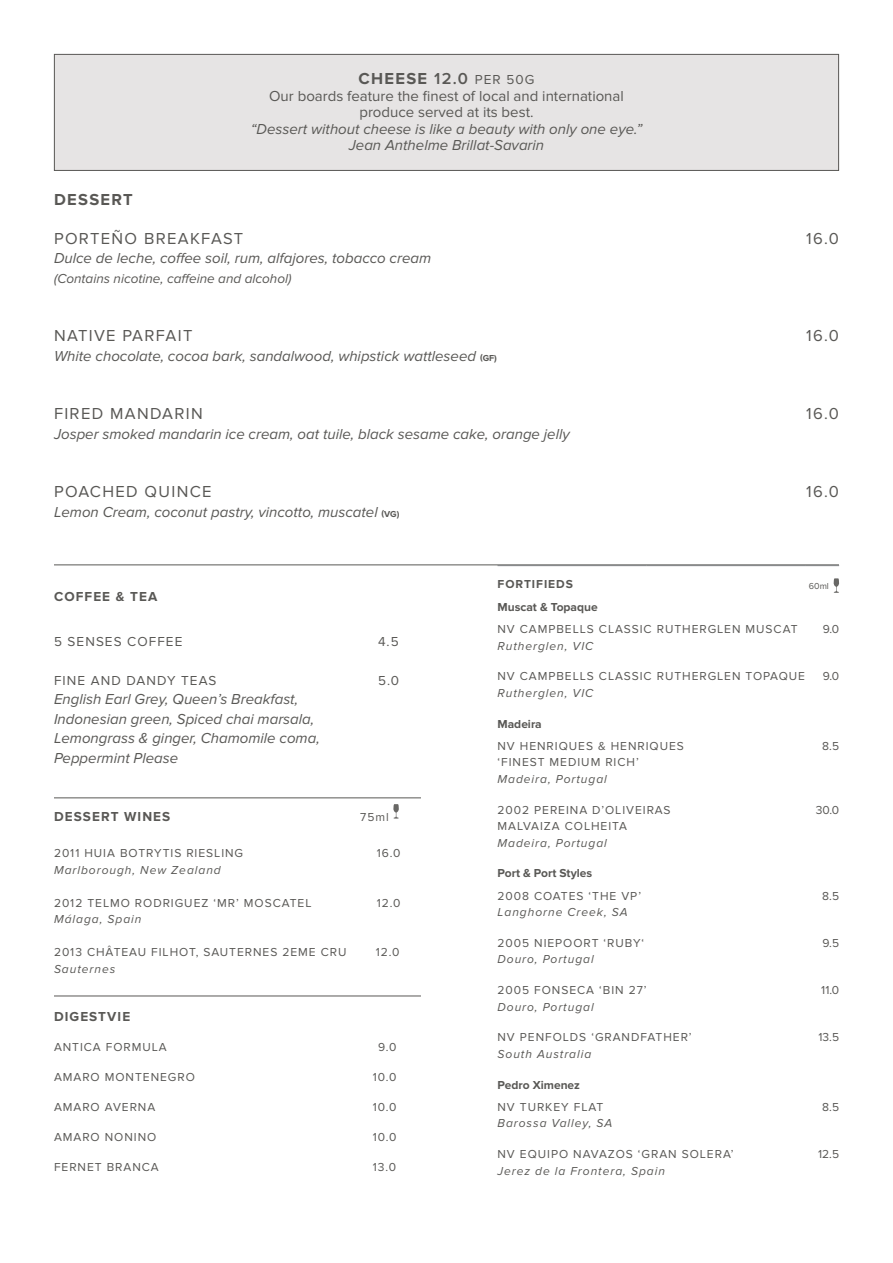
<style>
.page{position:relative;width:893px;height:1263px;background:#fff}
.page>*{position:absolute;margin:0;border:0;box-sizing:border-box;transform-origin:0 0}
.t1{font:16.5px "Proxima Nova";letter-spacing:.08em;color:#595855}
.t2{font:700 16.5px "Proxima Nova";letter-spacing:.08em;color:#595855}
.t3{font:italic 15px/16.5px "Proxima Nova";color:#595855;text-align:center}
.t4{font:italic 13.5px "Proxima Nova";color:#595855}
.t5{font:13.5px "Proxima Nova";letter-spacing:.08em;color:#595855}
.t6{font:700 13.5px "Proxima Nova";letter-spacing:.08em;color:#595855}
.t7{font:12px/16.5px "Proxima Nova";letter-spacing:.08em;color:#595855}
.t8{font:italic 12px/16.5px "Proxima Nova";letter-spacing:.08em;color:#595855}
.t9{font:700 12px "Proxima Nova";color:#595855}
.t10{font:700 12px "Proxima Nova";letter-spacing:.08em;color:#595855}
.t11{font:9px "Proxima Nova";color:#595855}
.s1{font-weight:600}
.s2{font-weight:400;font-size:13.5px}
.s3{font-style:normal}
.s4{font-weight:700;font-style:normal;font-size:9px}
.s5{font-style:italic}
</style>
<div class="page">
<div style="left:54px;top:54px;width:785px;height:116px;background:#e6e4e4"></div>
<div style="left:54px;top:54px;width:785px;height:117px;border:1px solid #595855"></div>
<hr style="left:54px;top:564px;width:785px;height:1px;background:#595855">
<hr style="left:54px;top:797px;width:367px;height:1px;background:#595855">
<svg style="left:393px;top:804px;width:6px;height:15px"></svg>
<hr style="left:54px;top:995px;width:367px;height:1px;background:#595855">
<hr style="left:497px;top:565px;width:149px;height:1px;background:#808285">
<hr style="left:646px;top:565px;width:159px;height:1px;background:#808285">
<hr style="left:805px;top:565px;width:34px;height:1px;background:#808285">
<svg style="left:833px;top:578px;width:6px;height:15px"></svg>
<p class="t2" style="left:358px;top:69px;width:177px">CHEESE <span class="s1">12.0</span> <span class="s2">PER 50G</span></p>
<p class="t3" style="left:251px;top:88px;width:393px"><span class="s3">Our boards feature the finest of local and international produce served at its best.<br></span>“Dessert without cheese is like a beauty with only one eye.” Jean Anthelme Brillat-Savarin</p>
<p class="t2" style="left:54px;top:190px;width:80px">DESSERT</p>
<p class="t1" style="left:54px;top:229px;width:191px">PORTEÑO BREAKFAST</p>
<p class="t1" style="left:806px;top:229px;width:34px">16.0</p>
<p class="t3" style="left:54px;top:250px;width:379px">Dulce de leche, coffee soil, rum, alfajores, tobacco cream</p>
<p class="t4" style="left:54px;top:271px;width:239px">(Contains nicotine, caffeine and alcohol)</p>
<p class="t1" style="left:54px;top:326px;width:140px">NATIVE PARFAIT</p>
<p class="t1" style="left:806px;top:326px;width:34px">16.0</p>
<p class="t3" style="left:54px;top:348px;width:444px">White chocolate, cocoa bark, sandalwood, whipstick wattleseed <span class="s4">(GF)</span></p>
<p class="t1" style="left:54px;top:404px;width:150px">FIRED MANDARIN</p>
<p class="t1" style="left:806px;top:404px;width:34px">16.0</p>
<p class="t3" style="left:54px;top:426px;width:517px">Josper smoked mandarin ice cream, oat tuile, black sesame cake, orange jelly</p>
<p class="t1" style="left:54px;top:482px;width:159px">POACHED QUINCE</p>
<p class="t1" style="left:806px;top:482px;width:34px">16.0</p>
<p class="t3" style="left:54px;top:504px;width:347px">Lemon Cream, coconut pastry, vincotto, muscatel <span class="s4">(VG)</span></p>
<p class="t6" style="left:54px;top:589px;width:105px">COFFEE &amp; TEA</p>
<p class="t5" style="left:54px;top:634px;width:130px">5 SENSES COFFEE</p>
<p class="t5" style="left:378px;top:634px;width:22px">4.5</p>
<p class="t5" style="left:54px;top:673px;width:164px">FINE AND DANDY TEAS</p>
<p class="t5" style="left:378px;top:673px;width:23px">5.0</p>
<p class="t3" style="left:54px;top:690px;width:267px;line-height:19.5px;text-align:left">English Earl Grey, Queen’s Breakfast,<br>Indonesian green, Spiced chai marsala,<br>Lemongrass &amp; ginger, Chamomile coma,</p>
<p class="t3" style="left:54px;top:750px;width:126px">Peppermint Please</p>
<p class="t6" style="left:54px;top:809px;width:118px">DESSERT WINES</p>
<p class="t7" style="left:360px;top:809px;width:30px">75ml</p>
<p class="t7" style="left:54px;top:845px;width:191px">2011 HUIA BOTRYTIS RIESLING</p>
<p class="t7" style="left:377px;top:845px;width:25px">16.0</p>
<p class="t8" style="left:54px;top:862px;width:168px">Marlborough, New Zealand</p>
<p class="t7" style="left:54px;top:895px;width:259px">2012 TELMO RODRIGUEZ ‘MR’ MOSCATEL</p>
<p class="t7" style="left:377px;top:895px;width:25px">12.0</p>
<p class="t8" style="left:54px;top:911px;width:89px">Málaga, Spain</p>
<p class="t7" style="left:54px;top:944px;width:294px">2013 CHÂTEAU FILHOT, SAUTERNES 2EME CRU</p>
<p class="t7" style="left:376px;top:944px;width:25px">12.0</p>
<p class="t8" style="left:54px;top:961px;width:63px">Sauternes</p>
<p class="t6" style="left:54px;top:1009px;width:78px">DIGESTVIE</p>
<p class="t7" style="left:54px;top:1039px;width:114px">ANTICA FORMULA</p>
<p class="t7" style="left:378px;top:1039px;width:20px">9.0</p>
<p class="t7" style="left:54px;top:1069px;width:142px">AMARO MONTENEGRO</p>
<p class="t7" style="left:373px;top:1069px;width:25px">10.0</p>
<p class="t7" style="left:54px;top:1099px;width:103px">AMARO AVERNA</p>
<p class="t7" style="left:373px;top:1099px;width:25px">10.0</p>
<p class="t7" style="left:54px;top:1129px;width:104px">AMARO NONINO</p>
<p class="t7" style="left:373px;top:1129px;width:25px">10.0</p>
<p class="t7" style="left:54px;top:1159px;width:106px">FERNET BRANCA</p>
<p class="t7" style="left:373px;top:1159px;width:25px">13.0</p>
<p class="t10" style="left:497px;top:577px;width:77px">FORTIFIEDS</p>
<p class="t11" style="left:809px;top:580px;width:22px">60ml</p>
<p class="t9" style="left:497px;top:600px;width:102px">Muscat &amp; Topaque</p>
<p class="t7" style="left:497px;top:621px;width:302px">NV CAMPBELLS CLASSIC RUTHERGLEN MUSCAT<br><span class="s5">Rutherglen, VIC</span></p>
<p class="t7" style="left:823px;top:621px;width:18px">9.0</p>
<p class="t7" style="left:497px;top:668px;width:309px">NV CAMPBELLS CLASSIC RUTHERGLEN TOPAQUE<br><span class="s5">Rutherglen, VIC</span></p>
<p class="t7" style="left:823px;top:668px;width:18px">9.0</p>
<p class="t9" style="left:497px;top:717px;width:46px">Madeira</p>
<p class="t7" style="left:497px;top:738px;width:188px">NV HENRIQUES &amp; HENRIQUES ‘FINEST MEDIUM RICH’<br><span class="s5">Madeira, Portugal</span></p>
<p class="t7" style="left:822px;top:738px;width:18px">8.5</p>
<p class="t7" style="left:497px;top:801px;width:175px">2002 PEREINA D’OLIVEIRAS<br>MALVAIZA COLHEITA<br><span class="s5">Madeira, Portugal</span></p>
<p class="t7" style="left:816px;top:801px;width:25px">30.0</p>
<p class="t9" style="left:497px;top:866px;width:96px">Port &amp; Port Styles</p>
<p class="t7" style="left:497px;top:887px;width:145px">2008 COATES ‘THE VP’<br><span class="s5">Langhorne Creek, SA</span></p>
<p class="t7" style="left:822px;top:887px;width:18px">8.5</p>
<p class="t7" style="left:497px;top:935px;width:148px">2005 NIEPOORT ‘RUBY‘<br><span class="s5">Douro, Portugal</span></p>
<p class="t7" style="left:822px;top:935px;width:18px">9.5</p>
<p class="t7" style="left:497px;top:982px;width:151px">2005 FONSECA ‘BIN 27’<br><span class="s5">Douro, Portugal</span></p>
<p class="t7" style="left:821px;top:982px;width:19px">11.0</p>
<p class="t7" style="left:497px;top:1029px;width:196px">NV PENFOLDS ‘GRANDFATHER’<br><span class="s5">South Australia</span></p>
<p class="t7" style="left:818px;top:1029px;width:22px">13.5</p>
<p class="t9" style="left:497px;top:1077px;width:84px">Pedro Ximenez</p>
<p class="t8" style="left:497px;top:1099px;width:116px"><span class="s3">NV TURKEY FLAT<br></span>Barossa Valley, SA</p>
<p class="t7" style="left:822px;top:1099px;width:18px">8.5</p>
<p class="t7" style="left:497px;top:1146px;width:237px">NV EQUIPO NAVAZOS ‘GRAN SOLERA’<br><span class="s5">Jerez de la Frontera, Spain</span></p>
<p class="t7" style="left:818px;top:1146px;width:22px">12.5</p>
</div>
